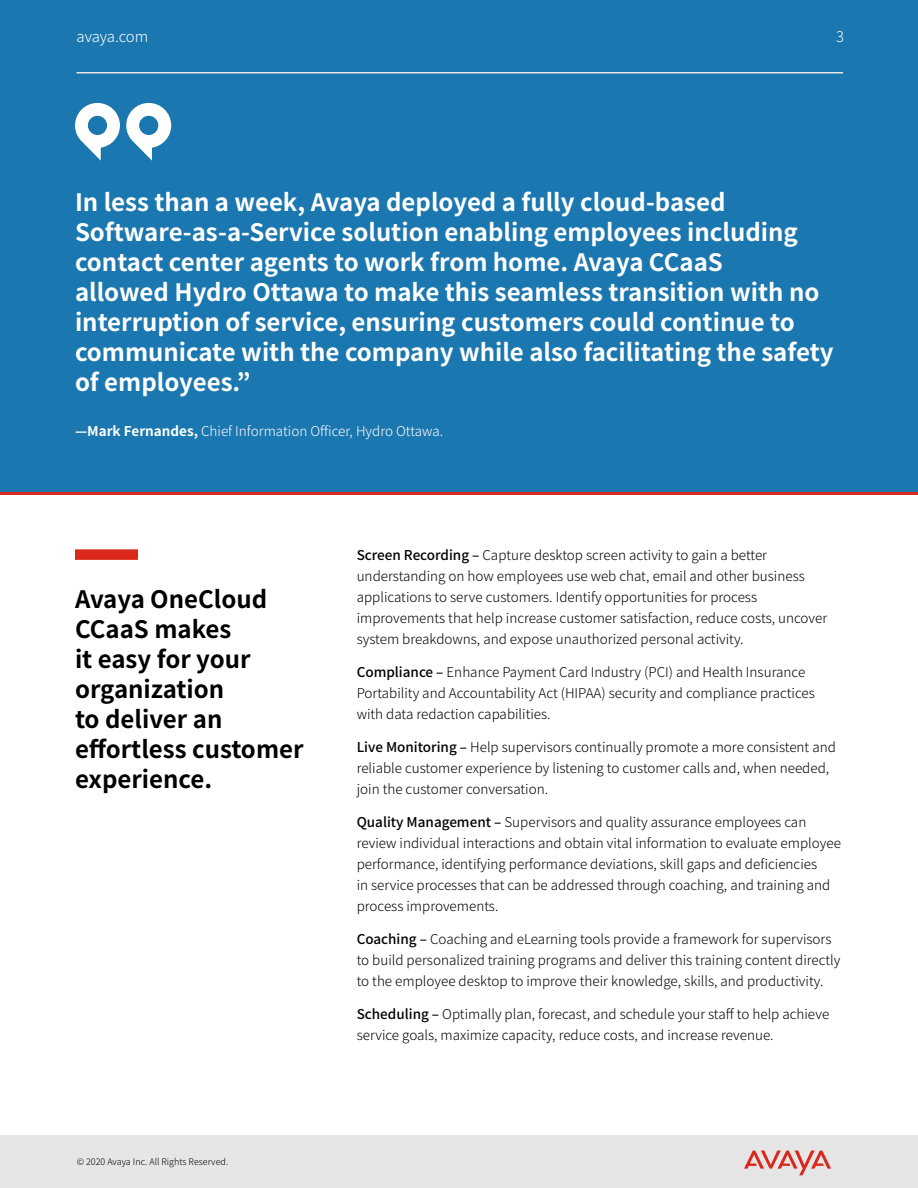
<style>
.page{position:relative;width:918px;height:1188px;background:#fff}
.page>*{position:absolute;margin:0;border:0;box-sizing:border-box;transform-origin:0 0}
.t1{font:700 24px/30px "Noto Sans JP";color:#fff}
.t2{font:700 24px/30px "Noto Sans JP";color:#000}
.t3{font:300 15px "Noto Sans JP";letter-spacing:-.01em;color:#fff}
.t4{font:300 14.7px "Noto Sans JP";color:#fff}
.t5{font:300 13.5px/21px "Noto Sans JP";color:#000}
.t6{font:300 13.5px "Noto Sans JP";color:#fff}
.t7{font:300 9px "Noto Sans JP";color:#000}
.s1{font-weight:700}
.s2{font-weight:500}
</style>
<div class="page">
<hr style="left:0;top:492px;width:918px;height:3px;background:#da291c">
<div style="left:0;top:0;width:918px;height:492px;background:#1b77af"></div>
<svg style="left:75px;top:103px;width:45px;height:58px"></svg>
<svg style="left:126px;top:103px;width:45px;height:58px"></svg>
<hr style="left:76px;top:72px;width:767px;height:2px;background:#e6e6e6">
<div style="left:75px;top:549px;width:63px;height:11px;background:#da291c"></div>
<div style="left:0;top:1136px;width:918px;height:52px;background:#e6e6e6"></div>
<svg style="left:744px;top:1150px;width:87px;height:25px"></svg>
<p class="t3" style="left:76px;top:28px;width:73px">avaya.com</p>
<p class="t4" style="left:836px;top:28px;width:9px">3</p>
<p class="t1" style="left:75px;top:188px;width:760px">In less than a week, Avaya deployed a fully cloud-based Software-as-a-Service solution enabling employees including contact center agents to work from home. Avaya CCaaS<br>allowed Hydro Ottawa to make this seamless transition with no interruption of service, ensuring customers could continue to communicate with the company while also facilitating the safety of employees.”</p>
<p class="t6" style="left:75px;top:424px;width:370px"><span class="s1">—Mark Fernandes,</span> Chief Information Officer, Hydro Ottawa.</p>
<h1 class="t2" style="left:75px;top:584px;width:230px">Avaya OneCloud<br>CCaaS makes<br>it easy for your organization<br>to deliver an effortless customer experience.</h1>
<p class="t7" style="left:77px;top:1157px;width:153px">© 2020 Avaya Inc. All Rights Reserved.</p>
<p class="t5" style="left:357px;top:545px;width:472px"><span class="s2">Screen Recording –</span> Capture desktop screen activity to gain a better understanding on how employees use web chat, email and other business applications to serve customers. Identify opportunities for process improvements that help increase customer satisfaction, reduce costs, uncover system breakdowns, and expose unauthorized personal activity.</p>
<p class="t5" style="left:357px;top:662px;width:460px"><span class="s2">Compliance –</span> Enhance Payment Card Industry (PCI) and Health Insurance<br>Portability and Accountability Act (HIPAA) security and compliance practices with data redaction capabilities.</p>
<p class="t5" style="left:357px;top:737px;width:481px"><span class="s2">Live Monitoring –</span> Help supervisors continually promote a more consistent and reliable customer experience by listening to customer calls and, when needed, join the customer conversation.</p>
<p class="t5" style="left:357px;top:812px;width:486px"><span class="s2">Quality Management –</span> Supervisors and quality assurance employees can review individual interactions and obtain vital information to evaluate employee performance, identifying performance deviations, skill gaps and deficiencies<br>in service processes that can be addressed through coaching, and training and process improvements.</p>
<p class="t5" style="left:357px;top:929px;width:485px"><span class="s2">Coaching –</span> Coaching and eLearning tools provide a framework for supervisors to build personalized training programs and deliver this training content directly to the employee desktop to improve their knowledge, skills, and productivity.</p>
<p class="t5" style="left:357px;top:1004px;width:474px"><span class="s2">Scheduling –</span> Optimally plan, forecast, and schedule your staff to help achieve service goals, maximize capacity, reduce costs, and increase revenue.</p>
</div>
